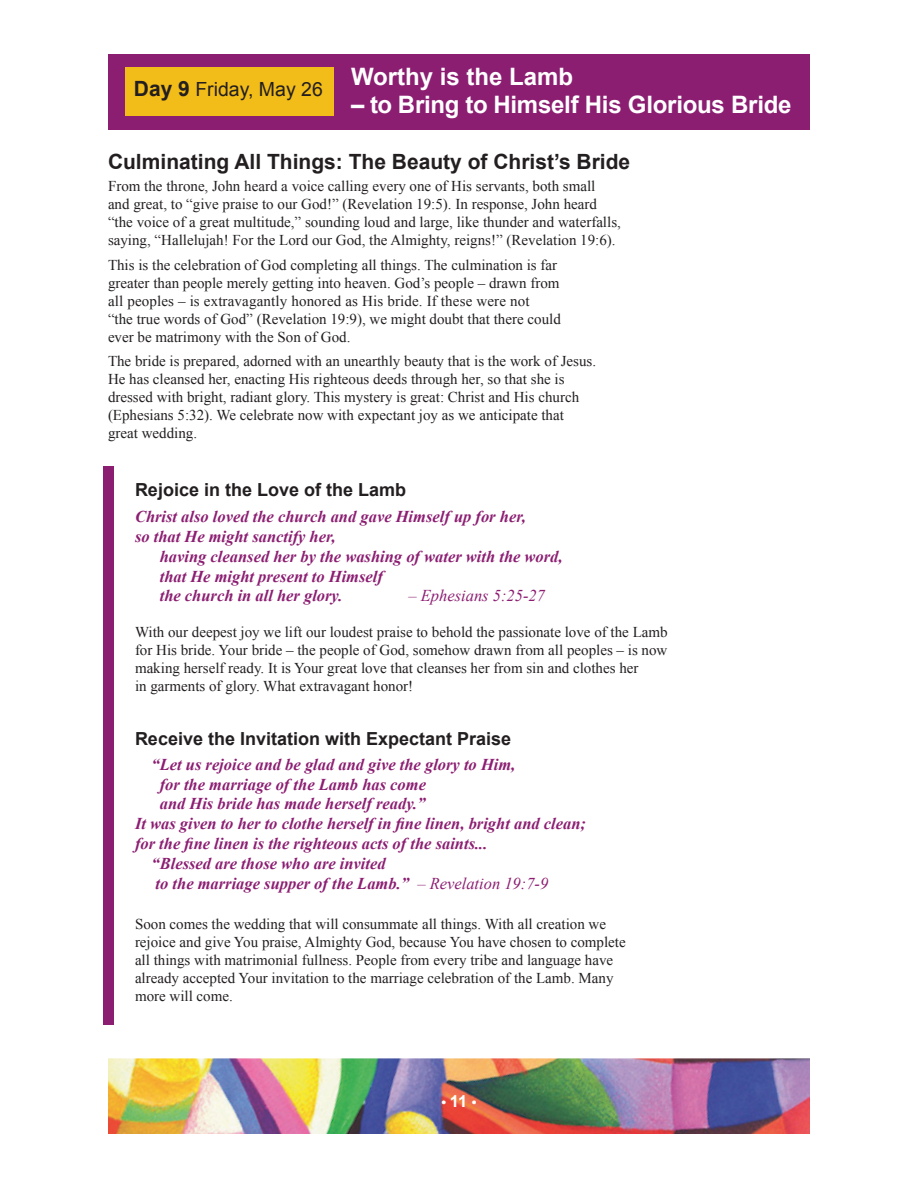
<style>
.page{position:relative;width:918px;height:1188px;background:#fff}
.page>*{position:absolute;margin:0;border:0;box-sizing:border-box;transform-origin:0 0}
.t1{font:700 24px "Arial";letter-spacing:-.01em;color:#fff}
.t2{font:700 21px "Arial";color:#231f20}
.t3{font:19.5px "Arial";color:#231f20}
.t4{font:700 18px "Arial";color:#231f20}
.t5{font:italic 700 16.5px/19.8px "Times New Roman";color:#8c1e72}
.t6{font:italic 16.5px "Times New Roman";color:#8c1e72}
.t7{font:15px/18px "Times New Roman";color:#231f20}
.t8{font:700 13.5px "Arial";color:#fff}
.s1{font-weight:700;font-size:21px}
.s2{font-weight:400}
.s3{font-size:16.5px}
</style>
<div class="page">
<img style="left:108px;top:1058px;width:702px;height:76px">
<div style="left:104px;top:466px;width:10px;height:559px;background:#8c1e72"></div>
<div style="left:108px;top:54px;width:702px;height:76px;background:#8c1e72"></div>
<div style="left:125px;top:68px;width:209px;height:48px;background:#f2bc19"></div>
<p class="t3" style="left:134px;top:76px;width:190px"><span class="s1">Day 9</span> Friday, May 26</p>
<p class="t1" style="left:351px;top:61px;width:224px">Worthy is the Lamb</p>
<p class="t1" style="left:351px;top:88px;width:442px">– to Bring to Himself His Glorious Bride</p>
<p class="t2" style="left:108px;top:147px;width:524px">Culminating All Things: The Beauty of Christ’s Bride</p>
<p class="t7" style="left:108px;top:177px;width:514px">From the throne, John heard a voice calling every one of His servants, both small<br>and great, to “give praise to our God!” (Revelation 19:5). In response, John heard “the voice of a great multitude,” sounding loud and large, like thunder and waterfalls, saying, “Hallelujah! For the Lord our God, the Almighty, reigns!” (Revelation 19:6).</p>
<p class="t7" style="left:108px;top:255px;width:454px">This is the celebration of God completing all things. The culmination is far greater than people merely getting into heaven. God’s people – drawn from all peoples – is extravagantly honored as His bride. If these were not<br>“the true words of God” (Revelation 19:9), we might doubt that there could ever be matrimony with the Son of God.</p>
<p class="t7" style="left:108px;top:352px;width:490px">The bride is prepared, adorned with an unearthly beauty that is the work of Jesus.<br>He has cleansed her, enacting His righteous deeds through her, so that she is dressed with bright, radiant glory. This mystery is great: Christ and His church (Ephesians 5:32). We celebrate now with expectant joy as we anticipate that great wedding.</p>
<p class="t4" style="left:135px;top:477px;width:273px">Rejoice in the Love of the Lamb</p>
<p class="t5" style="left:135px;top:506px;width:392px">Christ also loved the church and gave Himself up for her,</p>
<p class="t5" style="left:160px;top:526px;width:404px;text-indent:-25px">so that He might sanctify her,<br>having cleansed her by the washing of water with the word, that He might present to Himself</p>
<p class="t5" style="left:160px;top:586px;width:184px">the church in all her glory.</p>
<p class="t6" style="left:408px;top:585px;width:138px">– Ephesians 5:25-27</p>
<p class="t7" style="left:135px;top:623px;width:534px">With our deepest joy we lift our loudest praise to behold the passionate love of the Lamb for His bride. Your bride – the people of God, somehow drawn from all peoples – is now making herself ready. It is Your great love that cleanses her from sin and clothes her<br>in garments of glory. What extravagant honor!</p>
<p class="t4" style="left:135px;top:726px;width:378px">Receive the Invitation with Expectant Praise</p>
<p class="t5" style="left:152px;top:754px;width:365px">“Let us rejoice and be glad and give the glory to Him,</p>
<p class="t5" style="left:160px;top:774px;width:268px">for the marriage of the Lamb has come</p>
<p class="t5" style="left:160px;top:793px;width:267px">and His bride has made herself ready.”</p>
<p class="t5" style="left:135px;top:813px;width:453px">It was given to her to clothe herself in fine linen, bright and clean; for the fine linen is the righteous acts of the saints...</p>
<p class="t5" style="left:152px;top:853px;width:236px">“Blessed are those who are invited</p>
<p class="t5" style="left:156px;top:873px;width:394px">to the marriage supper of the Lamb.” <span class="s2">– Revelation 19:7-9</span></p>
<p class="t7" style="left:135px;top:915px;width:492px">Soon comes the wedding that will consummate all things. With all creation we rejoice and give You praise, Almighty God, because You have chosen to complete all things with matrimonial fullness. People from every tribe and language have already accepted Your invitation to the marriage celebration of the Lamb. Many more will come.</p>
<p class="t8" style="left:441px;top:1094px;width:37px">• <span class="s3">11</span> •</p>
</div>
